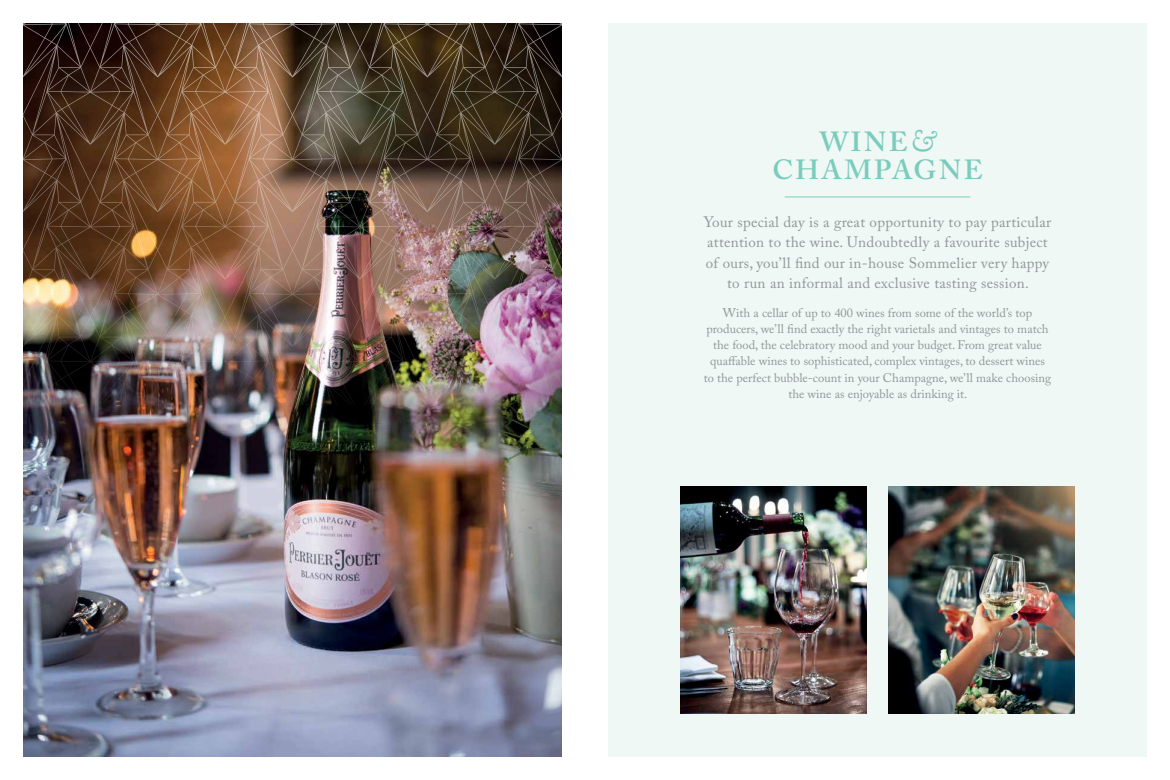
<style>
.page{position:relative;width:1170px;height:780px;background:#fff}
.page>*{position:absolute;margin:0;border:0;box-sizing:border-box;transform-origin:0 0}
.t1{font:600 27.5px/28.8px "Adobe Caslon Pro";letter-spacing:.09em;color:#7cccbd;text-align:center}
.t2{font:15px/20px "Adobe Caslon Pro";letter-spacing:.02em;color:#939598;text-align:center}
.t3{font:12.5px/16.2px "Adobe Caslon Pro";color:#939598;text-align:center}
.s1{font-weight:400;font-style:italic;font-size:30.25px}
</style>
<div class="page">
<div style="left:608px;top:23px;width:538px;height:733px;background:#eff8f5"></div>
<img style="left:680px;top:487px;width:186px;height:226px">
<img style="left:888px;top:487px;width:186px;height:226px">
<hr style="left:784px;top:196px;width:186px;height:1px;background:#7cccbd">
<img style="left:23px;top:404px;width:539px;height:352px">
<img style="left:23px;top:23px;width:539px;height:381px">
<h1 class="t1" style="left:772px;top:127px;width:212px">WINE<span class="s1">&amp;<br></span>CHAMPAGNE</h1>
<p class="t2" style="left:703px;top:212px;width:349px">Your special day is a great opportunity to pay particular attention to the wine. Undoubtedly a favourite subject of ours, you’ll find our in-house Sommelier very happy to run an informal and exclusive tasting session.</p>
<p class="t3" style="left:703px;top:304px;width:349px">With a cellar of up to 400 wines from some of the world’s top producers, we’ll find exactly the right varietals and vintages to match the food, the celebratory mood and your budget. From great value quaffable wines to sophisticated, complex vintages, to dessert wines to the perfect bubble-count in your Champagne, we’ll make choosing the wine as enjoyable as drinking it.</p>
</div>
